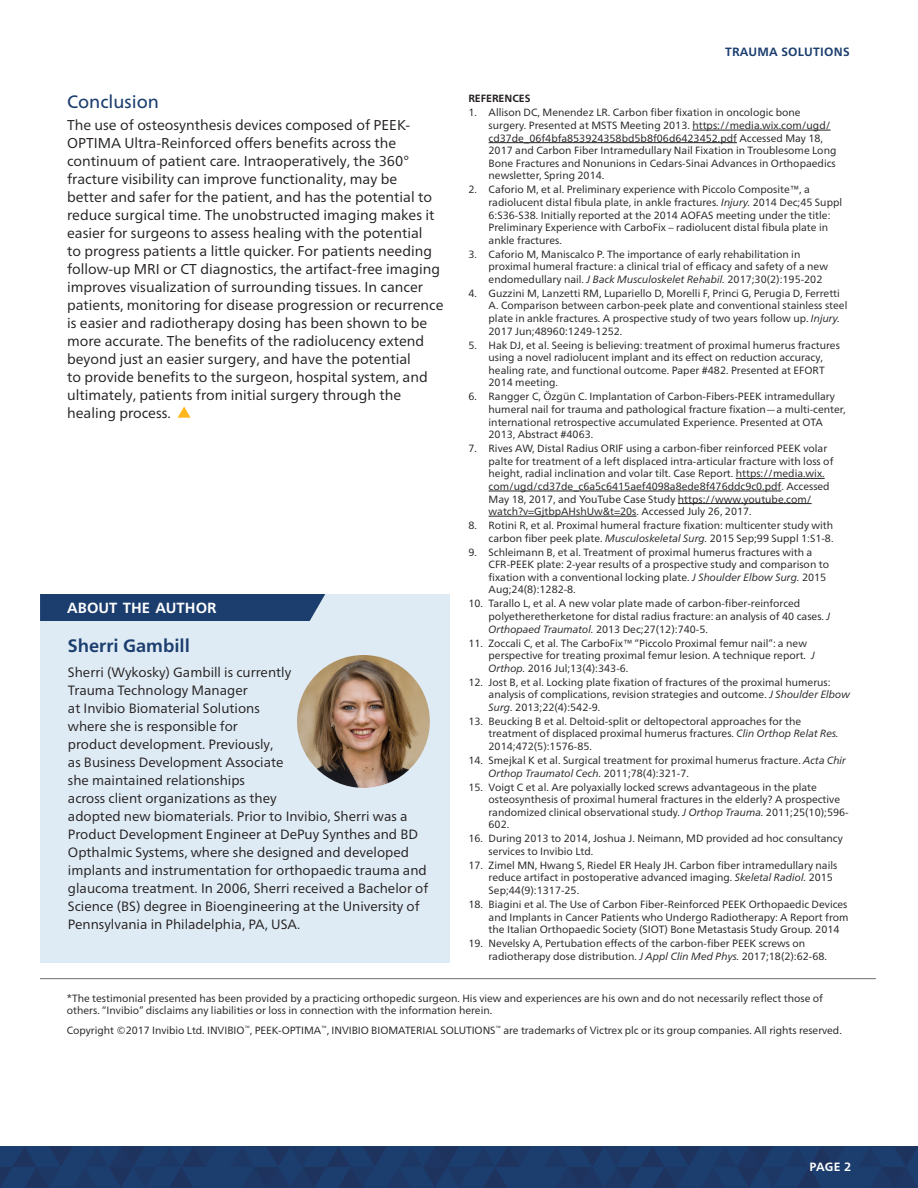
<style>
.page{position:relative;width:918px;height:1188px;background:#fff}
.page>*{position:absolute;margin:0;border:0;box-sizing:border-box;transform-origin:0 0}
.t1{font:700 18px "Frutiger Neue LT Pro";color:#1b3e6f}
.t2{font:18px "Frutiger Neue LT Pro";color:#1b3e6f}
.t3{font:700 14.7px "Frutiger Neue LT Pro";color:#fff}
.t4{font:14.25px/18px "Frutiger Neue LT Pro";color:#231f20}
.t5{font:13.5px/18px "Frutiger Neue LT Pro";color:#231f20}
.t6{font:700 12px "Frutiger Neue LT Pro";letter-spacing:.02em;color:#1b3e6f}
.t7{font:700 12px "Frutiger Neue LT Pro";color:#fff}
.t8{font:10.5px/12.6px "Frutiger Neue LT Pro";color:#231f20}
.t9{font:700 10.5px "Frutiger Neue LT Pro";color:#231f20}
.s1{font-style:italic}
</style>
<div class="page">
<svg style="left:178px;top:406px;width:13px;height:12px"></svg>
<hr style="left:692px;top:130px;width:139px;height:1px;background:#231f20">
<hr style="left:489px;top:142px;width:248px;height:1px;background:#231f20">
<hr style="left:736px;top:478px;width:89px;height:1px;background:#231f20">
<hr style="left:489px;top:491px;width:292px;height:1px;background:#231f20">
<hr style="left:678px;top:503px;width:134px;height:1px;background:#231f20">
<hr style="left:489px;top:516px;width:148px;height:1px;background:#231f20">
<div style="left:40px;top:594px;width:410px;height:368px;background:#dfebf4"></div>
<div style="left:40px;top:594px;width:285px;height:27px;background:#1b3e6f"></div>
<img style="left:297px;top:655px;width:133px;height:133px;border-radius:66px">
<hr style="left:40px;top:978px;width:836px;height:1px;background:#6d6e71">
<svg style="left:0;top:1146px;width:918px;height:42px;background:#1c3a69"></svg>
<p class="t2" style="left:67px;top:91px;width:93px">Conclusion</p>
<p class="t4" style="left:67px;top:116px;width:378px">The use of osteosynthesis devices composed of PEEK-OPTIMA Ultra-Reinforced offers benefits across the continuum of patient care. Intraoperatively, the 360° fracture visibility can improve functionality, may be<br>better and safer for the patient, and has the potential to reduce surgical time. The unobstructed imaging makes it easier for surgeons to assess healing with the potential<br>to progress patients a little quicker. For patients needing follow-up MRI or CT diagnostics, the artifact-free imaging improves visualization of surrounding tissues. In cancer patients, monitoring for disease progression or recurrence is easier and radiotherapy dosing has been shown to be more accurate. The benefits of the radiolucency extend beyond just an easier surgery, and have the potential<br>to provide benefits to the surgeon, hospital system, and ultimately, patients from initial surgery through the healing process.</p>
<p class="t3" style="left:67px;top:599px;width:151px">ABOUT THE AUTHOR</p>
<p class="t1" style="left:68px;top:635px;width:124px">Sherri Gambill</p>
<p class="t5" style="left:68px;top:663px;width:362px">Sherri (Wykosky) Gambill is currently<br>Trauma Technology Manager<br>at Invibio Biomaterial Solutions<br>where she is responsible for<br>product development. Previously,<br>as Business Development Associate<br>she maintained relationships<br>across client organizations as they<br>adopted new biomaterials. Prior to Invibio, Sherri was a Product Development Engineer at DePuy Synthes and BD Opthalmic Systems, where she designed and developed implants and instrumentation for orthopaedic trauma and glaucoma treatment. In 2006, Sherri received a Bachelor of Science (BS) degree in Bioengineering at the University of Pennsylvania in Philadelphia, PA, USA.</p>
<p class="t6" style="left:725px;top:45px;width:126px">TRAUMA SOLUTIONS</p>
<p class="t9" style="left:468px;top:93px;width:64px">REFERENCES</p>
<p class="t8" style="left:489px;top:106px;width:349px;text-indent:-20px">1. Allison DC, Menendez LR. Carbon fiber fixation in oncologic bone surgery. Presented at MSTS Meeting 2013. https://media.wix.com/ugd/ cd37de_06f4bfa853924358bd5b8f06d6423452.pdf Accessed May 18, 2017 and Carbon Fiber Intramedullary Nail Fixation in Troublesome Long Bone Fractures and Nonunions in Cedars-Sinai Advances in Orthopaedics newsletter, Spring 2014.</p>
<p class="t8" style="left:489px;top:183px;width:355px;text-indent:-20px">2. Caforio M, et al. Preliminary experience with Piccolo Composite™, a radiolucent distal fibula plate, in ankle fractures. <span class="s1">Injury.</span> 2014 Dec;45 Suppl 6:S36-S38. Initially reported at the 2014 AOFAS meeting under the title:<br>Preliminary Experience with CarboFix – radiolucent distal fibula plate in ankle fractures.</p>
<p class="t8" style="left:489px;top:248px;width:341px;text-indent:-20px">3. Caforio M, Maniscalco P. The importance of early rehabilitation in proximal humeral fracture: a clinical trial of efficacy and safety of a new endomedullary nail. <span class="s1">J Back Musculoskelet Rehabil.</span> 2017;30(2):195-202</p>
<p class="t8" style="left:489px;top:287px;width:360px;text-indent:-20px">4. Guzzini M, Lanzetti RM, Lupariello D, Morelli F, Princi G, Perugia D, Ferretti A. Comparison between carbon-peek plate and conventional stainless steel plate in ankle fractures. A prospective study of two years follow up. <span class="s1">Injury.<br></span>2017 Jun;48960:1249-1252.</p>
<p class="t8" style="left:489px;top:339px;width:353px;text-indent:-20px">5. Hak DJ, et al. Seeing is believing: treatment of proximal humerus fractures using a novel radiolucent implant and its effect on reduction accuracy, healing rate, and functional outcome. Paper #482. Presented at EFORT 2014 meeting.</p>
<p class="t8" style="left:489px;top:390px;width:359px;text-indent:-20px">6. Rangger C, Özgün C. Implantation of Carbon-Fibers-PEEK intramedullary humeral nail for trauma and pathological fracture fixation—a multi-center, international retrospective accumulated Experience. Presented at OTA 2013, Abstract #4063.</p>
<p class="t8" style="left:489px;top:442px;width:346px;text-indent:-20px">7. Rives AW, Distal Radius ORIF using a carbon-fiber reinforced PEEK volar palte for treatment of a left displaced intra-articular fracture with loss of height, radial inclination and volar tilt. Case Report. https://media.wix. com/ugd/cd37de_c6a5c6415aef4098a8ede8f476ddc9c0.pdf. Accessed May 18, 2017, and YouTube Case Study https://www.youtube.com/ watch?v=GjtbpAHshUw&amp;t=20s. Accessed July 26, 2017.</p>
<p class="t8" style="left:468px;top:519px;width:367px;text-align:right">8. Rotini R, et al. Proximal humeral fracture fixation: multicenter study with carbon fiber peek plate. <span class="s1">Musculoskeletal Surg.</span> 2015 Sep;99 Suppl 1:S1-8.</p>
<p class="t8" style="left:489px;top:546px;width:342px;text-indent:-20px">9. Schleimann B, et al. Treatment of proximal humerus fractures with a CFR-PEEK plate: 2-year results of a prospective study and comparison to fixation with a conventional locking plate. <span class="s1">J Shoulder Elbow Surg.</span> 2015<br>Aug;24(8):1282-8.</p>
<p class="t8" style="left:489px;top:597px;width:343px;text-indent:-20px">10. Tarallo L, et al. A new volar plate made of carbon-fiber-reinforced polyetheretherketone for distal radius fracture: an analysis of 40 cases. <span class="s1">J<br>Orthopaed Traumatol.</span> 2013 Dec;27(12):740-5.</p>
<p class="t8" style="left:489px;top:636px;width:328px;text-indent:-20px">11. Zoccali C, et al. The CarboFix™ “Piccolo Proximal femur nail”: a new perspective for treating proximal femur lesion. A technique report. <span class="s1">J<br>Orthop.</span> 2016 Jul;13(4):343-6.</p>
<p class="t8" style="left:489px;top:676px;width:363px;text-indent:-20px">12. Jost B, et al. Locking plate fixation of fractures of the proximal humerus: analysis of complications, revision strategies and outcome. <span class="s1">J Shoulder Elbow<br>Surg.</span> 2013;22(4):542-9.</p>
<p class="t8" style="left:489px;top:715px;width:352px;text-indent:-20px">13. Beucking B et al. Deltoid-split or deltopectoral approaches for the treatment of displaced proximal humerus fractures. <span class="s1">Clin Orthop Relat Res.<br></span>2014;472(5):1576-85.</p>
<p class="t8" style="left:489px;top:754px;width:359px;text-indent:-20px">14. Smejkal K et al. Surgical treatment for proximal humerus fracture. <span class="s1">Acta Chir<br>Orthop Traumatol Cech.</span> 2011;78(4):321-7.</p>
<p class="t8" style="left:489px;top:780px;width:362px;text-indent:-20px">15. Voigt C et al. Are polyaxially locked screws advantageous in the plate osteosynthesis of proximal humeral fractures in the elderly? A prospective randomized clinical observational study. <span class="s1">J Orthop Trauma.</span> 2011;25(10);596- 602.</p>
<p class="t8" style="left:489px;top:832px;width:356px;text-indent:-20px">16. During 2013 to 2014, Joshua J. Neimann, MD provided ad hoc consultancy services to Invibio Ltd.</p>
<p class="t8" style="left:489px;top:859px;width:350px;text-indent:-20px">17. Zimel MN, Hwang S, Riedel ER Healy JH. Carbon fiber intramedullary nails reduce artifact in postoperative advanced imaging. <span class="s1">Skeletal Radiol.</span> 2015<br>Sep;44(9):1317-25.</p>
<p class="t8" style="left:489px;top:898px;width:361px;text-align:justify;text-indent:-20px">18. Biagini et al. The Use of Carbon Fiber-Reinforced PEEK Orthopaedic Devices and Implants in Cancer Patients who Undergo Radiotherapy: A Report from the Italian Orthopaedic Society (SIOT) Bone Metastasis Study Group. 2014</p>
<p class="t8" style="left:489px;top:937px;width:340px;text-indent:-20px">19. Nevelsky A, Pertubation effects of the carbon-fiber PEEK screws on radiotherapy dose distribution. <span class="s1">J Appl Clin Med Phys.</span> 2017;18(2):62-68.</p>
<p class="t8" style="left:67px;top:992px;width:758px">*The testimonial presented has been provided by a practicing orthopedic surgeon. His view and experiences are his own and do not necessarily reflect those of others. “Invibio” disclaims any liabilities or loss in connection with the information herein.</p>
<p class="t8" style="left:67px;top:1024px;width:776px">Copyright ©2017 Invibio Ltd. INVIBIO<sup>™</sup>, PEEK-OPTIMA<sup>™</sup>, INVIBIO BIOMATERIAL SOLUTIONS<sup>™</sup> are trademarks of Victrex plc or its group companies. All rights reserved.</p>
<p class="t7" style="left:810px;top:1160px;width:43px">PAGE 2</p>
</div>
